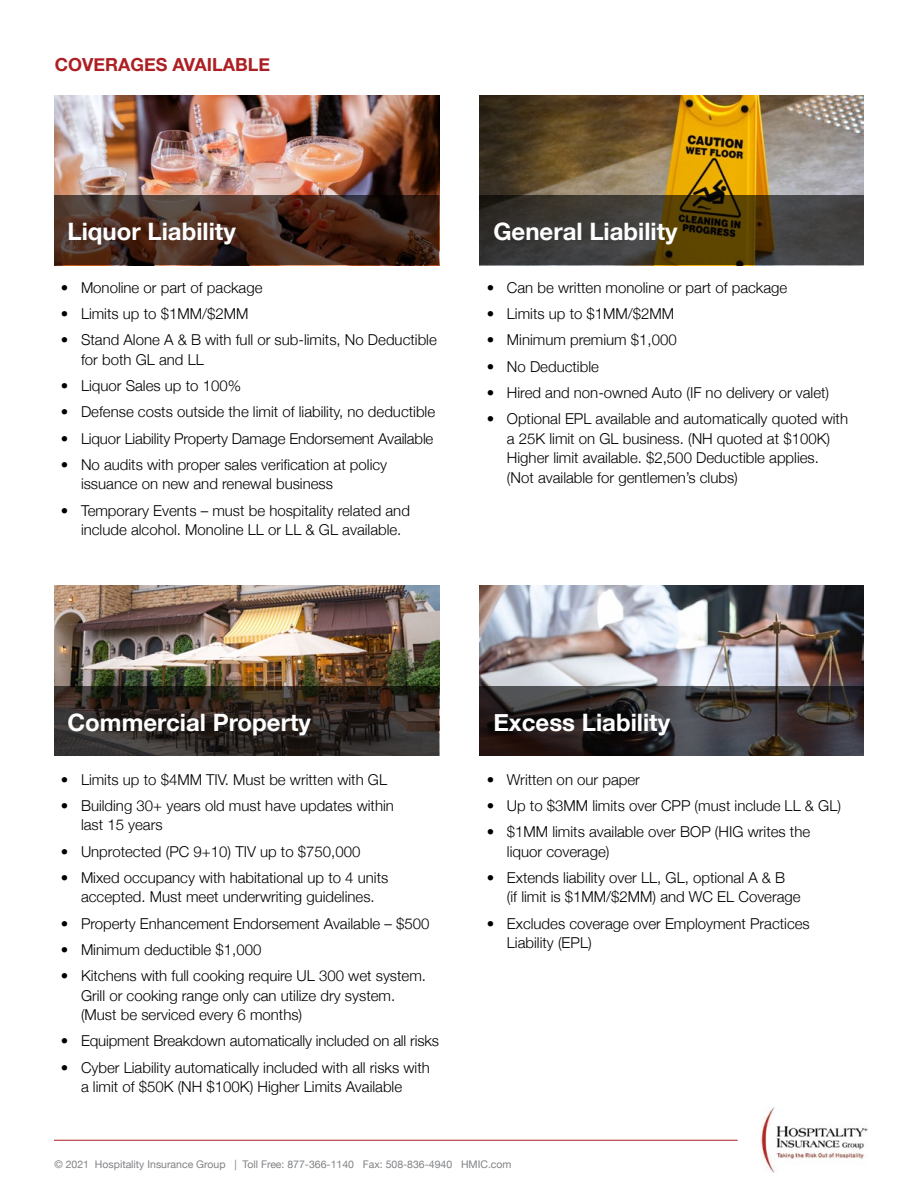
<style>
.page{position:relative;width:918px;height:1188px;background:#fff}
.page>*{position:absolute;margin:0;border:0;box-sizing:border-box;transform-origin:0 0}
.t1{font:700 24px "Helvetica Neue";color:#fff}
.t2{font:700 18px "Helvetica Neue";color:#ad1f23}
.t3{font:300 15px/19.5px "Helvetica Neue";color:#000}
.t4{font:10.5px "Helvetica Neue";color:#808285}
</style>
<div class="page">
<img style="left:54px;top:95px;width:386px;height:171px">
<img style="left:480px;top:95px;width:384px;height:171px">
<img style="left:54px;top:585px;width:386px;height:171px">
<img style="left:480px;top:585px;width:384px;height:101px">
<svg style="left:55px;top:195px;width:384px;height:70px;background:#462a1f"></svg>
<svg style="left:55px;top:686px;width:384px;height:70px;background:#2e2722"></svg>
<svg style="left:480px;top:195px;width:384px;height:70px;background:#423b2a"></svg>
<svg style="left:480px;top:686px;width:384px;height:70px;background:#322e2f"></svg>
<img style="left:761px;top:1107px;width:106px;height:66px">
<hr style="left:54px;top:1140px;width:684px;height:1px;background:#ad1f23">
<p class="t2" style="left:55px;top:51px;width:217px">COVERAGES AVAILABLE</p>
<h1 class="t1" style="left:68px;top:212px;width:170px">Liquor Liability</h1>
<p class="t3" style="left:61px;top:277px;width:203px">• Monoline or part of package</p>
<p class="t3" style="left:61px;top:303px;width:189px">• Limits up to $1MM/$2MM</p>
<p class="t3" style="left:81px;top:329px;width:357px;text-indent:-20px">• Stand Alone A &amp; B with full or sub-limits, No Deductible for both GL and LL</p>
<p class="t3" style="left:61px;top:375px;width:182px">• Liquor Sales up to 100%</p>
<p class="t3" style="left:61px;top:401px;width:376px">• Defense costs outside the limit of liability, no deductible</p>
<p class="t3" style="left:61px;top:428px;width:374px">• Liquor Liability Property Damage Endorsement Available</p>
<p class="t3" style="left:81px;top:454px;width:308px;text-indent:-20px">• No audits with proper sales verification at policy issuance on new and renewal business</p>
<p class="t3" style="left:81px;top:500px;width:330px;text-indent:-20px">• Temporary Events – must be hospitality related and include alcohol. Monoline LL or LL &amp; GL available.</p>
<h1 class="t1" style="left:493px;top:212px;width:186px">General Liability</h1>
<p class="t3" style="left:487px;top:277px;width:302px">• Can be written monoline or part of package</p>
<p class="t3" style="left:487px;top:303px;width:189px">• Limits up to $1MM/$2MM</p>
<p class="t3" style="left:487px;top:329px;width:192px">• Minimum premium $1,000</p>
<p class="t3" style="left:487px;top:356px;width:114px">• No Deductible</p>
<p class="t3" style="left:487px;top:382px;width:344px">• Hired and non-owned Auto (IF no delivery or valet)</p>
<p class="t3" style="left:507px;top:408px;width:343px;text-indent:-20px">• Optional EPL available and automatically quoted with a 25K limit on GL business. (NH quoted at $100K)<br>Higher limit available. $2,500 Deductible applies. (Not available for gentlemen’s clubs)</p>
<h1 class="t1" style="left:68px;top:704px;width:245px">Commercial Property</h1>
<p class="t3" style="left:61px;top:768px;width:328px">• Limits up to $4MM TIV. Must be written with GL</p>
<p class="t3" style="left:81px;top:795px;width:314px;text-indent:-20px">• Building 30+ years old must have updates within last 15 years</p>
<p class="t3" style="left:61px;top:840px;width:301px">• Unprotected (PC 9+10) TIV up to $750,000</p>
<p class="t3" style="left:61px;top:867px;width:329px;text-align:center">• Mixed occupancy with habitational up to 4 units accepted. Must meet underwriting guidelines.</p>
<p class="t3" style="left:61px;top:912px;width:370px">• Property Enhancement Endorsement Available – $500</p>
<p class="t3" style="left:61px;top:939px;width:202px">• Minimum deductible $1,000</p>
<p class="t3" style="left:81px;top:965px;width:347px;text-indent:-20px">• Kitchens with full cooking require UL 300 wet system.<br>Grill or cooking range only can utilize dry system. (Must be serviced every 6 months)</p>
<p class="t3" style="left:61px;top:1030px;width:380px">• Equipment Breakdown automatically included on all risks</p>
<p class="t3" style="left:61px;top:1056px;width:371px;text-align:center">• Cyber Liability automatically included with all risks with a limit of $50K (NH $100K) Higher Limits Available</p>
<h1 class="t1" style="left:493px;top:704px;width:178px">Excess Liability</h1>
<p class="t3" style="left:487px;top:768px;width:155px">• Written on our paper</p>
<p class="t3" style="left:487px;top:795px;width:356px">• Up to $3MM limits over CPP (must include LL &amp; GL)</p>
<p class="t3" style="left:507px;top:821px;width:305px;text-indent:-20px">• $1MM limits available over BOP (HIG writes the liquor coverage)</p>
<p class="t3" style="left:507px;top:867px;width:295px;text-indent:-20px">• Extends liability over LL, GL, optional A &amp; B<br>(if limit is $1MM/$2MM) and WC EL Coverage</p>
<p class="t3" style="left:507px;top:912px;width:304px;text-indent:-20px">• Excludes coverage over Employment Practices<br>Liability (EPL)</p>
<p class="t4" style="left:54px;top:1157px;width:459px">© 2021 Hospitality Insurance Group | Toll Free: 877-366-1140 Fax: 508-836-4940 HMIC.com</p>
</div>
